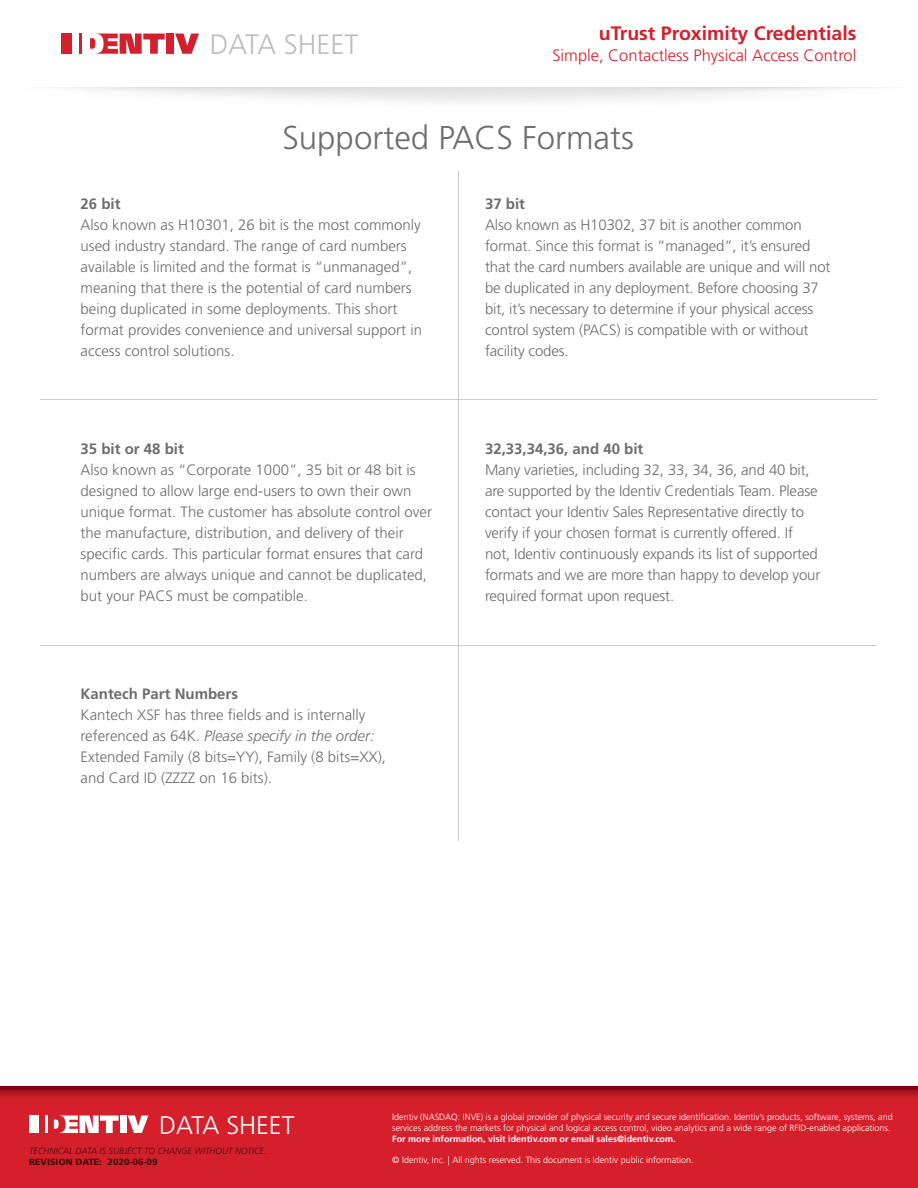
<style>
.page{position:relative;width:918px;height:1188px;background:#fff}
.page>*{position:absolute;margin:0;border:0;box-sizing:border-box;transform-origin:0 0}
.t1{font:300 33px "Frutiger LT Std";color:#6c6d70}
.t2{font:300 28.05px "Frutiger LT Std";color:#bcbdc0}
.t3{font:300 25.5px "Frutiger LT Std";color:#fff}
.Top_Right_Interior{font:700 19.5px "Frutiger LT Std";color:#d5202b}
.Top_Right_Interior-2{font:300 16.5px "Frutiger LT Std";color:#d5202b}
.t4{font:300 15px/21px "Frutiger LT Std";color:#6c6d70}
.t5{font:700 15px "Frutiger LT Std";color:#6c6d70}
.t6{font:300 9px/10.8px "Frutiger LT Std";color:#fff}
.t7{font:700 9px "Frutiger LT Std";color:#fff}
.t8{font:italic 300 9px "Frutiger LT Std";color:#410e0f}
.t9{font:900 9px "Frutiger LT Std";color:#410e0f}
.s1{font-style:italic}
</style>
<div class="page">
<svg style="left:0;top:1086px;width:918px;height:102px;background:#cf1e29"></svg>
<svg style="left:128px;top:1116px;width:20px;height:17px"></svg>
<div style="left:120px;top:1116px;width:7px;height:17px;background:#fff"></div>
<svg style="left:54px;top:1116px;width:65px;height:17px"></svg>
<svg style="left:45px;top:1116px;width:2px;height:17px"></svg>
<div style="left:29px;top:1116px;width:9px;height:17px;background:#fff"></div>
<svg style="left:175px;top:34px;width:24px;height:20px"></svg>
<div style="left:166px;top:34px;width:8px;height:20px;background:#d2202d"></div>
<svg style="left:90px;top:34px;width:75px;height:20px"></svg>
<hr style="left:80px;top:34px;width:2px;height:20px;background:#d2202d">
<div style="left:62px;top:34px;width:10px;height:20px;background:#d2202d"></div>
<hr style="left:459px;top:171px;width:1px;height:670px;background:#ceccca">
<hr style="left:40px;top:399px;width:838px;height:1px;background:#ceccca">
<hr style="left:40px;top:646px;width:838px;height:1px;background:#ceccca">
<h2 class="t2" style="left:210px;top:28px;width:150px">DATA SHEET</h2>
<p class="Top_Right_Interior" style="left:599px;top:22px;width:259px">uTrust Proximity Credentials</p>
<p class="Top_Right_Interior-2" style="left:552px;top:46px;width:306px">Simple, Contactless Physical Access Control</p>
<p class="t1" style="left:282px;top:119px;width:353px">Supported PACS Formats</p>
<p class="t5" style="left:81px;top:195px;width:42px">26 bit</p>
<p class="t4" style="left:81px;top:215px;width:343px">Also known as H10301, 26 bit is the most commonly used industry standard. The range of card numbers available is limited and the format is “unmanaged”, meaning that there is the potential of card numbers being duplicated in some deployments. This short format provides convenience and universal support in access control solutions.</p>
<p class="t5" style="left:81px;top:440px;width:105px">35 bit or 48 bit</p>
<p class="t4" style="left:81px;top:460px;width:353px">Also known as “Corporate 1000”, 35 bit or 48 bit is designed to allow large end-users to own their own unique format. The customer has absolute control over the manufacture, distribution, and delivery of their specific cards. This particular format ensures that card numbers are always unique and cannot be duplicated, but your PACS must be compatible.</p>
<p class="t5" style="left:81px;top:685px;width:159px">Kantech Part Numbers</p>
<p class="t4" style="left:81px;top:705px;width:295px">Kantech XSF has three fields and is internally referenced as 64K. <span class="s1">Please specify in the order:</span></p>
<p class="t4" style="left:81px;top:747px;width:307px">Extended Family (8 bits=YY), Family (8 bits=XX), and Card ID (ZZZZ on 16 bits).</p>
<p class="t5" style="left:485px;top:195px;width:42px">37 bit</p>
<p class="t4" style="left:485px;top:215px;width:347px">Also known as H10302, 37 bit is another common format. Since this format is “managed”, it’s ensured that the card numbers available are unique and will not be duplicated in any deployment. Before choosing 37 bit, it’s necessary to determine if your physical access control system (PACS) is compatible with or without facility codes.</p>
<p class="t5" style="left:485px;top:440px;width:160px">32,33,34,36, and 40 bit</p>
<p class="t4" style="left:485px;top:460px;width:337px">Many varieties, including 32, 33, 34, 36, and 40 bit, are supported by the Identiv Credentials Team. Please contact your Identiv Sales Representative directly to verify if your chosen format is currently offered. If not, Identiv continuously expands its list of supported formats and we are more than happy to develop your required format upon request.</p>
<h3 class="t3" style="left:159px;top:1110px;width:137px">DATA SHEET</h3>
<p class="t8" style="left:29px;top:1146px;width:239px">TECHNICAL DATA IS SUBJECT TO CHANGE WITHOUT NOTICE.</p>
<p class="t9" style="left:29px;top:1156px;width:130px">REVISION DATE: 2020-06-09</p>
<p class="t6" style="left:392px;top:1112px;width:502px">Identiv (NASDAQ: INVE) is a global provider of physical security and secure identification. Identiv’s products, software, systems, and services address the markets for physical and logical access control, video analytics and a wide range of RFID-enabled applications.</p>
<p class="t7" style="left:392px;top:1133px;width:285px">For more information, visit identiv.com or email sales@identiv.com.</p>
<p class="t6" style="left:392px;top:1155px;width:303px">© Identiv, Inc. | All rights reserved. This document is Identiv public information.</p>
</div>
